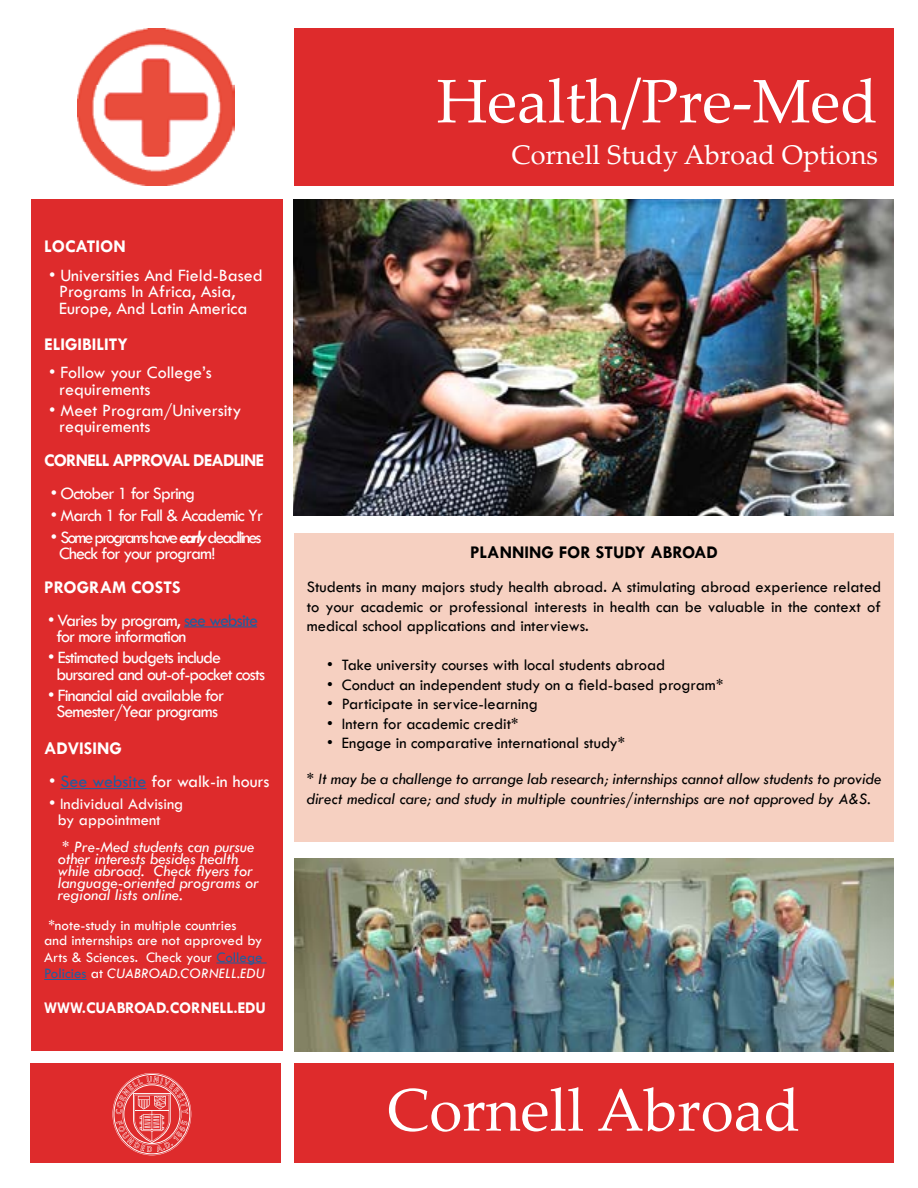
<style>
.page{position:relative;width:918px;height:1188px;background:#fff}
.page>*{position:absolute;margin:0;border:0;box-sizing:border-box;transform-origin:0 0}
.t1{font:61.5px "Palatino Linotype";color:#fff}
.t2{font:60px "Palatino Linotype";color:#fff}
.t3{font:27px "Palatino Linotype";color:#fff}
.t4{font:18px/16.5px "Tw Cen";letter-spacing:-.05em;color:#fff}
.t5{font:18px/16.5px "Tw Cen";color:#fff}
.t6{font:18px/16.5px "Tw Cen";letter-spacing:-.11em;color:#fff}
.t7{font:700 18px "Tw Cen";color:#fff}
.t8{font:700 18px "Tw Cen";letter-spacing:-.05em;color:#fff}
.t9{font:700 18px "Tw Cen";color:#000}
.t10{font:16.5px/19.5px "Tw Cen";color:#000;text-align:justify}
.t11{font:italic 16.5px/36px "Tw Cen";color:#000}
.t12{font:italic 16.5px/12px "Tw Cen";color:#fff}
.t13{font:16.5px/16.5px "Tw Cen";color:#fff}
.t14{font:700 16.5px "Tw Cen";letter-spacing:-.01em;color:#fff}
.t15{font:15px/15px "Tw Cen";color:#fff}
.s1{font-weight:700;font-style:italic}
.s2{color:#215e9e}
.s3{font-size:18px}
.s4{font-style:italic}
.s5{font-style:normal}
</style>
<div class="page">
<div style="left:31px;top:1063px;width:250px;height:100px;background:#de2b2c"></div>
<div style="left:31px;top:200px;width:251px;height:851px;background:#de2b2c"></div>
<div style="left:294px;top:533px;width:600px;height:309px;background:#f6d0c1"></div>
<div style="left:294px;top:1063px;width:599px;height:100px;background:#de2b2c"></div>
<div style="left:294px;top:29px;width:599px;height:157px;background:#de2b2c"></div>
<img style="left:77px;top:29px;width:157px;height:157px">
<svg style="left:113px;top:1073px;width:78px;height:82px"></svg>
<hr style="left:184px;top:626px;width:73px;height:1px;background:#215e9e">
<hr style="left:60px;top:788px;width:86px;height:1px;background:#215e9e">
<hr style="left:216px;top:963px;width:51px;height:1px;background:#215e9e">
<hr style="left:44px;top:979px;width:43px;height:1px;background:#215e9e">
<img style="left:294px;top:199px;width:599px;height:316px">
<img style="left:295px;top:859px;width:598px;height:192px">
<p class="t7" style="left:44px;top:236px;width:83px">LOCATION</p>
<p class="t5" style="left:59px;top:267px;width:205px;text-indent:-10px">• Universities And Field-Based<br>Programs In Africa, Asia,<br>Europe, And Latin America</p>
<p class="t7" style="left:44px;top:333px;width:85px">ELIGIBILITY</p>
<p class="t5" style="left:59px;top:364px;width:154px;text-indent:-10px">• Follow your College’s requirements</p>
<p class="t5" style="left:59px;top:402px;width:184px;text-indent:-10px">• Meet Program/University requirements</p>
<p class="t8" style="left:44px;top:449px;width:221px">CORNELL APPROVAL DEADLINE</p>
<p class="t4" style="left:51px;top:485px;width:146px">• October 1 for Spring</p>
<p class="t4" style="left:51px;top:507px;width:214px">• March 1 for Fall &amp; Academic Yr</p>
<p class="t6" style="left:59px;top:529px;width:204px;text-indent:-8px">• Some programs have <span class="s1">early</span> deadlines<br>Check for your program!</p>
<p class="t7" style="left:44px;top:576px;width:138px">PROGRAM COSTS</p>
<p class="t4" style="left:56px;top:612px;width:203px;text-indent:-8px">• Varies by program, <span class="s2">see website </span>for more information</p>
<p class="t4" style="left:56px;top:649px;width:210px;text-indent:-8px">• Estimated budgets include bursared and out-of-pocket costs</p>
<p class="t4" style="left:48px;top:687px;width:177px;text-align:center">• Financial aid available for<br>Semester/Year programs</p>
<p class="t7" style="left:44px;top:737px;width:79px">ADVISING</p>
<p class="t5" style="left:49px;top:773px;width:222px">• <span class="s2">See website</span> for walk-in hours</p>
<p class="t13" style="left:58px;top:795px;width:127px;text-indent:-9px"><span class="s3">•</span> Individual Advising by appointment</p>
<p class="t12" style="left:58px;top:841px;width:203px">* Pre-Med students can pursue other interests besides health while abroad. Check flyers for language-oriented programs or regional lists online.</p>
<p class="t15" style="left:44px;top:918px;width:220px">*note-study in multiple countries<br>and internships are not approved by</p>
<p class="t15" style="left:44px;top:949px;width:222px;line-height:16.5px">Arts &amp; Sciences. Check your <span class="s2">College<br>Policies</span> at <span class="s4">CUABROAD.CORNELL.EDU</span></p>
<p class="t14" style="left:44px;top:998px;width:223px">WWW.CUABROAD.CORNELL.EDU</p>
<h1 class="t1" style="left:436px;top:58px;width:443px">Health/Pre-Med</h1>
<h3 class="t3" style="left:512px;top:136px;width:368px">Cornell Study Abroad Options</h3>
<p class="t9" style="left:470px;top:541px;width:250px">PLANNING FOR STUDY ABROAD</p>
<p class="t10" style="left:307px;top:577px;width:576px">Students in many majors study health abroad. A stimulating abroad experience related to your academic or professional interests in health can be valuable in the context of medical school applications and interviews.</p>
<p class="t10" style="left:327px;top:655px;width:340px">• Take university courses with local students abroad</p>
<p class="t10" style="left:327px;top:675px;width:398px">• Conduct an independent study on a field-based program*</p>
<p class="t10" style="left:327px;top:694px;width:212px">• Participate in service-learning</p>
<p class="t10" style="left:327px;top:714px;width:193px">• Intern for academic credit*</p>
<p class="t11" style="left:307px;top:725px;width:576px;text-indent:20px"><span class="s5">• Engage in comparative international study*<br></span><span class="s5">*</span> It may be a challenge to arrange lab research; internships cannot allow students to provide</p>
<p class="t11" style="left:307px;top:781px;width:566px">direct medical care; and study in multiple countries/internships are not approved by A&amp;S.</p>
<h2 class="t2" style="left:387px;top:1068px;width:415px">Cornell Abroad</h2>
</div>
